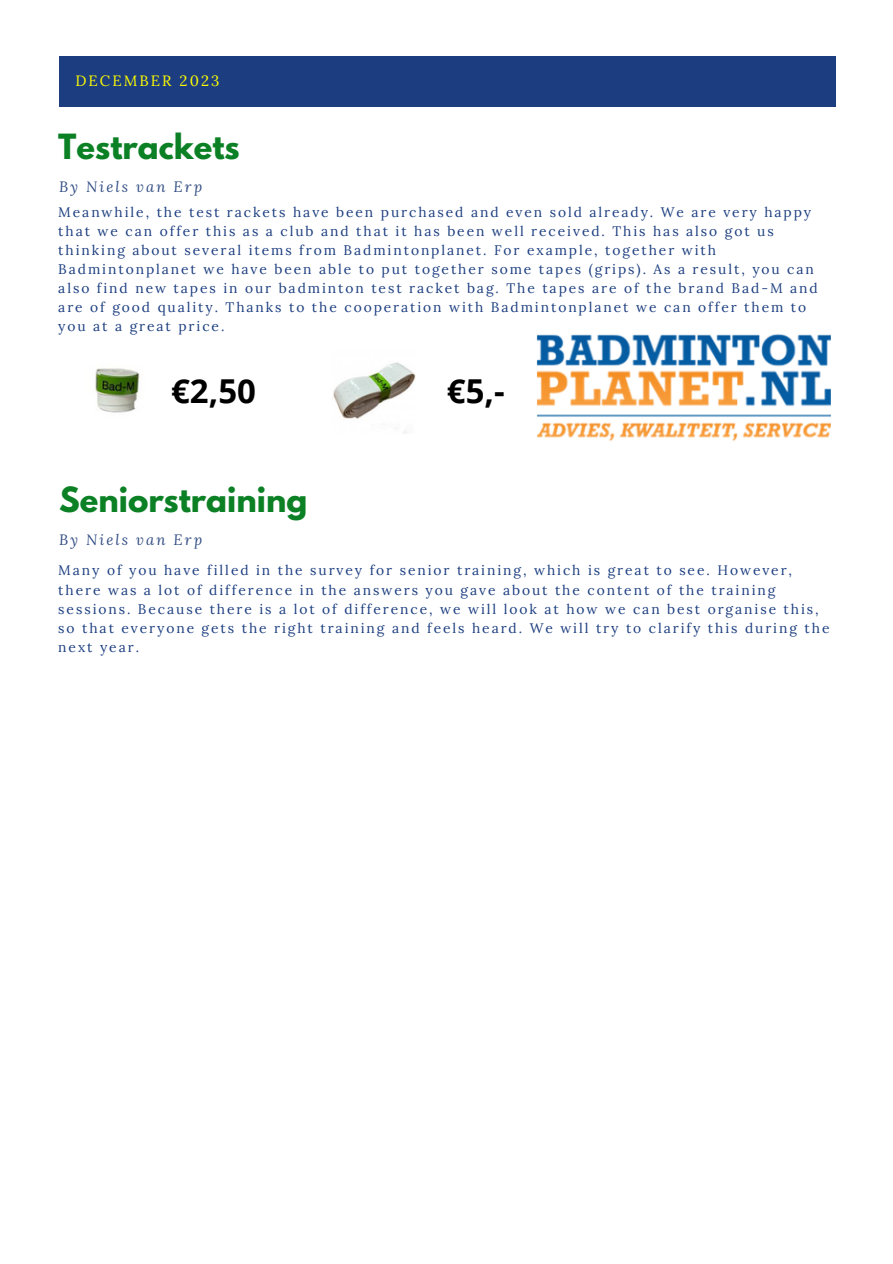
<style>
.page{position:relative;width:893px;height:1264px;background:#fff}
.page>*{position:absolute;margin:0;border:0;box-sizing:border-box;transform-origin:0 0}
.t1{font:700 33px "Open Sans";color:#000}
.t2{font:700 30.75px "League Spartan";color:#0b8024}
.t3{font:italic 14.85px "Lora";letter-spacing:.14em;color:#334e84}
.t4{font:14.85px "Lora";letter-spacing:.14em;color:#fffc00}
.t5{font:13.8px/19.2px "Lora";letter-spacing:.14em;color:#1c3e80}
</style>
<div class="page">
<div style="left:59px;top:56px;width:776px;height:51px;background:#1c3e80"></div>
<img style="left:536px;top:334px;width:294px;height:107px">
<img style="left:95px;top:368px;width:45px;height:45px">
<img style="left:333px;top:362px;width:82px;height:71px">
<p class="t4" style="left:75px;top:71px;width:145px">DECEMBER 2023</p>
<p class="t2" style="left:58px;top:131px;width:183px">Testrackets</p>
<p class="t3" style="left:59px;top:177px;width:144px">By Niels van Erp</p>
<p class="t5" style="left:58px;top:202px;width:760px">Meanwhile, the test rackets have been purchased and even sold already. We are very happy that we can offer this as a club and that it has been well received. This has also got us thinking about several items from Badmintonplanet. For example, together with Badmintonplanet we have been able to put together some tapes (grips). As a result, you can also find new tapes in our badminton test racket bag. The tapes are of the brand Bad-M and are of good quality. Thanks to the cooperation with Badmintonplanet we can offer them to you at a great price.</p>
<p class="t1" style="left:171px;top:368px;width:86px">€2,50</p>
<p class="t1" style="left:447px;top:368px;width:59px">€5,-</p>
<p class="t2" style="left:59px;top:484px;width:250px">Seniorstraining</p>
<p class="t3" style="left:59px;top:529px;width:144px">By Niels van Erp</p>
<p class="t5" style="left:58px;top:560px;width:772px">Many of you have filled in the survey for senior training, which is great to see. However, there was a lot of difference in the answers you gave about the content of the training sessions. Because there is a lot of difference, we will look at how we can best organise this, so that everyone gets the right training and feels heard. We will try to clarify this during the next year.</p>
</div>
